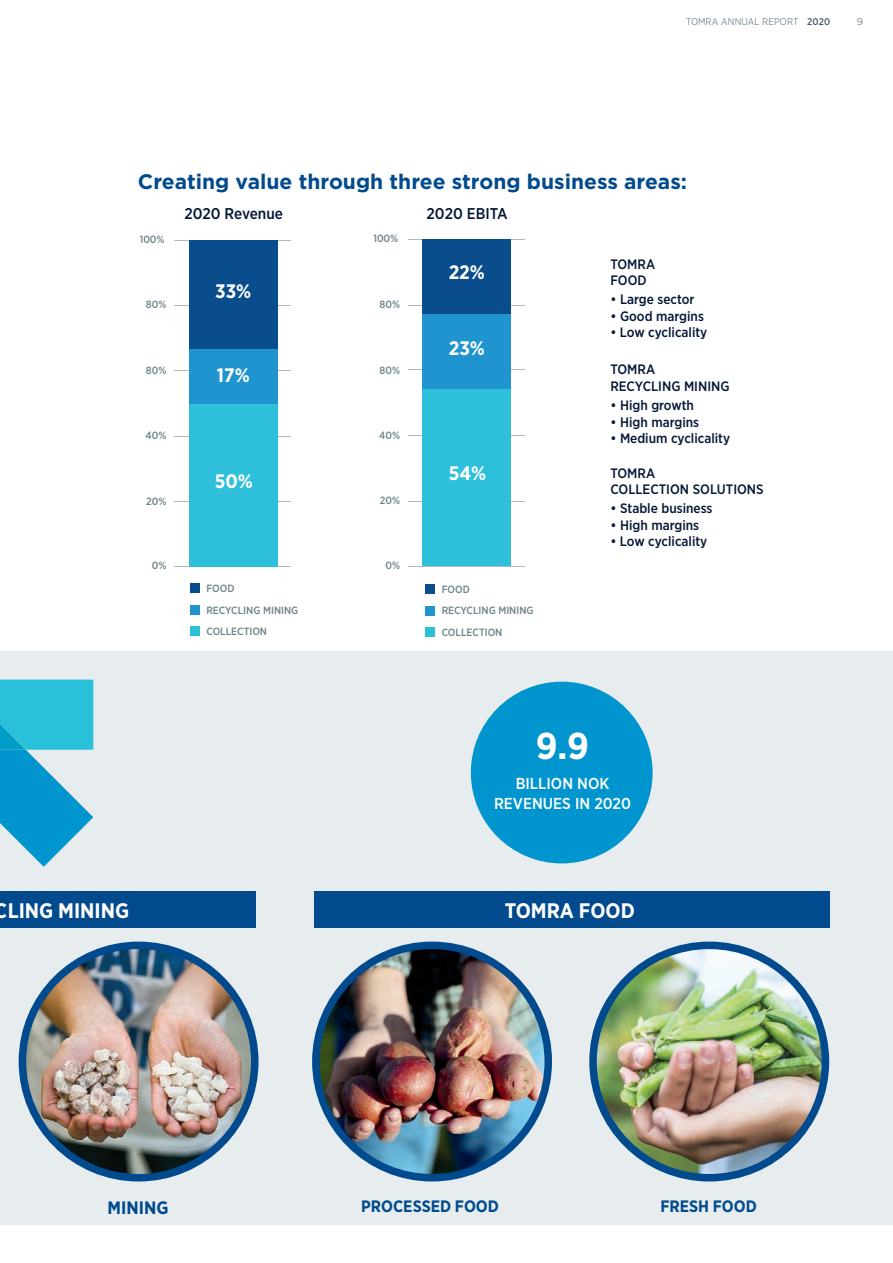
<style>
.page{position:relative;width:893px;height:1263px;background:#fff}
.page>*{position:absolute;margin:0;border:0;box-sizing:border-box;transform-origin:0 0}
.t1{font:700 37.35px "Gotham Narrow";color:#fff}
.t2{font:700 21px "Gotham";color:#004a8d}
.t3{font:700 21px "Gotham Narrow";color:#fff}
.t4{font:700 19.5px "Gotham Narrow";color:#fff}
.t5{font:700 18px "Gotham Narrow";color:#004a8d}
.t6{font:700 16.5px "Gotham Narrow";color:#004a8d}
.t7{font:500 15.9px/20.4px "Gotham Narrow";color:#fff;text-align:center}
.t8{font:500 15.6px "Gotham Narrow";color:#031735}
.t9{font:500 13.65px/16.4px "Gotham Narrow";color:#031735}
.t10{font:500 10.5px/21.1px "Gotham Narrow";color:#6e8287}
.t11{font:300 9.75px "Gotham Narrow";letter-spacing:.015em;color:#445c6e}
.t12{font:300 9.75px "Gotham";color:#445c6e}
.s1{font-weight:500}
</style>
<div class="page">
<div style="left:0;top:651px;width:893px;height:574px;background:#e7ecee"></div>
<div style="left:0;top:891px;width:256px;height:37px;background:#004a8d"></div>
<div style="left:314px;top:891px;width:515px;height:37px;background:#004a8d"></div>
<svg style="left:0;top:680px;width:93px;height:187px"></svg>
<img style="left:316px;top:945px;width:232px;height:233px;border-radius:116px">
<div style="left:312px;top:941px;width:240px;height:240px;border:8px solid #004a8d;border-radius:50%"></div>
<img style="left:22px;top:945px;width:233px;height:233px;border-radius:116px">
<div style="left:19px;top:941px;width:240px;height:240px;border:8px solid #004a8d;border-radius:50%"></div>
<img style="left:593px;top:945px;width:232px;height:233px;border-radius:116px">
<div style="left:589px;top:941px;width:240px;height:240px;border:8px solid #004a8d;border-radius:50%"></div>
<div style="left:471px;top:682px;width:182px;height:181px;background:#0095ce;border-radius:50%"></div>
<hr style="left:174px;top:370px;width:117px;height:1px;background:#b2b9bc">
<div style="left:189px;top:345px;width:88px;height:59px;background:#2094cf"></div>
<hr style="left:174px;top:240px;width:117px;height:1px;background:#b2b9bc">
<hr style="left:174px;top:305px;width:117px;height:1px;background:#b2b9bc">
<hr style="left:174px;top:436px;width:117px;height:1px;background:#b2b9bc">
<hr style="left:174px;top:501px;width:117px;height:1px;background:#b2b9bc">
<hr style="left:174px;top:566px;width:117px;height:1px;background:#b2b9bc">
<div style="left:189px;top:240px;width:88px;height:109px;background:#0a4d8c"></div>
<div style="left:189px;top:404px;width:88px;height:162px;background:#2ec0da"></div>
<div style="left:190px;top:583px;width:10px;height:10px;background:#0a4d8c"></div>
<div style="left:190px;top:605px;width:10px;height:10px;background:#2094cf"></div>
<div style="left:190px;top:626px;width:10px;height:10px;background:#2ec0da"></div>
<div style="left:425px;top:584px;width:10px;height:10px;background:#0a4d8c"></div>
<div style="left:425px;top:606px;width:10px;height:10px;background:#2094cf"></div>
<div style="left:425px;top:627px;width:10px;height:10px;background:#2ec0da"></div>
<hr style="left:408px;top:239px;width:117px;height:1px;background:#b2b9bc">
<hr style="left:408px;top:305px;width:117px;height:1px;background:#b2b9bc">
<hr style="left:408px;top:369px;width:117px;height:1px;background:#b2b9bc">
<hr style="left:408px;top:435px;width:117px;height:1px;background:#b2b9bc">
<hr style="left:408px;top:501px;width:117px;height:1px;background:#b2b9bc">
<hr style="left:408px;top:566px;width:117px;height:1px;background:#b2b9bc">
<div style="left:423px;top:240px;width:88px;height:75px;background:#0a4d8c"></div>
<div style="left:423px;top:314px;width:88px;height:75px;background:#2094cf"></div>
<div style="left:423px;top:389px;width:88px;height:177px;background:#2ec0da"></div>
<p class="t11" style="left:686px;top:15px;width:146px">TOMRA ANNUAL REPORT <span class="s1">2020</span></p>
<p class="t12" style="left:857px;top:15px;width:8px">9</p>
<h2 class="t2" style="left:138px;top:167px;width:551px">Creating value through three strong business areas:</h2>
<p class="t8" style="left:184px;top:204px;width:100px">2020 Revenue</p>
<p class="t8" style="left:427px;top:204px;width:82px">2020 EBITA</p>
<p class="t10" style="left:140px;top:229px;width:26px">100%</p>
<p class="t10" style="left:373px;top:228px;width:26px">100%</p>
<p class="t10" style="left:146px;top:294px;width:22px">80%</p>
<h3 class="t4" style="left:215px;top:278px;width:38px">33%</h3>
<p class="t10" style="left:380px;top:293px;width:22px">80%</p>
<h3 class="t4" style="left:449px;top:260px;width:38px">22%</h3>
<h3 class="t4" style="left:449px;top:335px;width:38px">23%</h3>
<p class="t9" style="left:610px;top:256px;width:46px">TOMRA<br>FOOD</p>
<p class="t9" style="left:610px;top:291px;width:85px">• Large sector</p>
<p class="t9" style="left:610px;top:308px;width:95px">• Good margins</p>
<p class="t9" style="left:610px;top:324px;width:98px">• Low cyclicality</p>
<p class="t10" style="left:146px;top:360px;width:22px">80%</p>
<h3 class="t4" style="left:217px;top:362px;width:34px">17%</h3>
<p class="t10" style="left:380px;top:359px;width:22px">80%</p>
<p class="t9" style="left:610px;top:361px;width:121px">TOMRA<br>RECYCLING MINING</p>
<p class="t10" style="left:146px;top:425px;width:22px">40%</p>
<p class="t10" style="left:379px;top:424px;width:22px">40%</p>
<p class="t9" style="left:610px;top:397px;width:85px">• High growth</p>
<p class="t9" style="left:610px;top:413px;width:90px">• High margins</p>
<p class="t9" style="left:610px;top:430px;width:121px">• Medium cyclicality</p>
<p class="t10" style="left:146px;top:490px;width:22px">20%</p>
<h3 class="t4" style="left:215px;top:469px;width:40px">50%</h3>
<p class="t10" style="left:380px;top:490px;width:22px">20%</p>
<h3 class="t4" style="left:449px;top:461px;width:39px">54%</h3>
<p class="t9" style="left:610px;top:465px;width:155px">TOMRA<br>COLLECTION SOLUTIONS</p>
<p class="t9" style="left:610px;top:500px;width:103px">• Stable business</p>
<p class="t9" style="left:610px;top:517px;width:90px">• High margins</p>
<p class="t9" style="left:610px;top:533px;width:98px">• Low cyclicality</p>
<p class="t10" style="left:152px;top:555px;width:16px">0%</p>
<p class="t10" style="left:385px;top:554px;width:16px">0%</p>
<p class="t10" style="left:206px;top:578px;width:93px">FOOD<br>RECYCLING MINING<br>COLLECTION</p>
<p class="t10" style="left:442px;top:579px;width:93px">FOOD<br>RECYCLING MINING<br>COLLECTION</p>
<h1 class="t1" style="left:536px;top:722px;width:55px">9.9</h1>
<p class="t7" style="left:494px;top:773px;width:138px">BILLION NOK<br>REVENUES IN 2020</p>
<h2 class="t3" style="left:-5px;top:897px;width:136px">CLING MINING</h2>
<h2 class="t3" style="left:505px;top:897px;width:132px">TOMRA FOOD</h2>
<h3 class="t5" style="left:108px;top:1195px;width:62px">MINING</h3>
<p class="t6" style="left:361px;top:1196px;width:139px">PROCESSED FOOD</p>
<p class="t6" style="left:660px;top:1196px;width:98px">FRESH FOOD</p>
</div>
